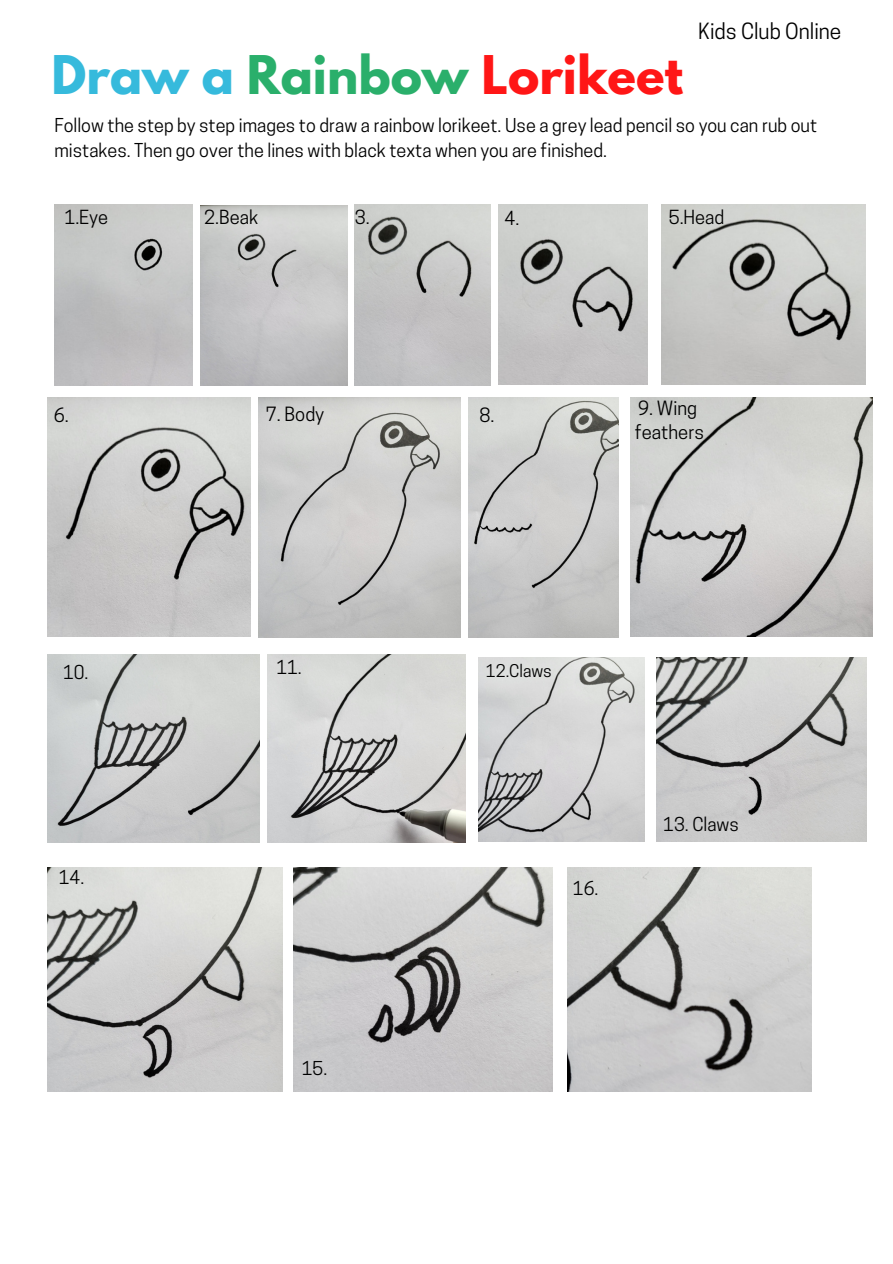
<style>
.page{position:relative;width:893px;height:1264px;background:#fff}
.page>*{position:absolute;margin:0;border:0;box-sizing:border-box;transform-origin:0 0}
.t1{font:700 47.25px "League Spartan";color:#ff1616}
.t2{font:21px "Cooper Hewitt";color:#000}
.t3{font:18.45px/24.8px "Cooper Hewitt";color:#000}
.t4{font:18.3px "Cooper Hewitt";color:#000}
.t5{font:18px/24.8px "Cooper Hewitt";color:#000}
.t6{font:16.5px "Cooper Hewitt";color:#000}
.s1{color:#36badc}
.s2{color:#2aaf6b}
</style>
<div class="page">
<img style="left:54px;top:204px;width:139px;height:181px">
<img style="left:201px;top:206px;width:146px;height:180px">
<img style="left:355px;top:204px;width:136px;height:181px">
<img style="left:499px;top:204px;width:148px;height:180px">
<img style="left:661px;top:204px;width:204px;height:180px">
<img style="left:48px;top:397px;width:202px;height:239px">
<img style="left:258px;top:397px;width:202px;height:241px">
<img style="left:469px;top:397px;width:149px;height:241px">
<img style="left:630px;top:397px;width:242px;height:239px">
<img style="left:48px;top:654px;width:211px;height:188px">
<img style="left:268px;top:654px;width:197px;height:188px">
<img style="left:479px;top:657px;width:165px;height:184px">
<img style="left:656px;top:657px;width:210px;height:184px">
<img style="left:48px;top:868px;width:234px;height:223px">
<img style="left:294px;top:868px;width:258px;height:223px">
<img style="left:567px;top:868px;width:244px;height:223px">
<p class="t2" style="left:698px;top:23px;width:145px">Kids Club Online</p>
<h1 class="t1" style="left:52px;top:52px;width:633px"><span class="s1">Draw a</span> <span class="s2">Rainbow</span> Lorikeet</h1>
<p class="t5" style="left:54px;top:115px;width:764px">Follow the step by step images to draw a rainbow lorikeet. Use a grey lead pencil so you can rub out mistakes. Then go over the lines with black texta when you are finished.</p>
<p class="t4" style="left:64px;top:211px;width:45px">1.Eye</p>
<p class="t4" style="left:204px;top:210px;width:55px">2.Beak</p>
<p class="t4" style="left:355px;top:210px;width:16px">3.</p>
<p class="t4" style="left:504px;top:212px;width:16px">4.</p>
<p class="t4" style="left:668px;top:210px;width:57px">5.Head</p>
<p class="t3" style="left:54px;top:405px;width:17px">6.</p>
<p class="t3" style="left:266px;top:404px;width:60px">7. Body</p>
<p class="t3" style="left:479px;top:405px;width:17px">8.</p>
<p class="t3" style="left:634px;top:398px;width:71px">9. Wing feathers</p>
<p class="t5" style="left:63px;top:662px;width:27px">10.</p>
<p class="t5" style="left:276px;top:657px;width:27px">11.</p>
<p class="t6" style="left:486px;top:665px;width:67px">12.Claws</p>
<p class="t5" style="left:59px;top:867px;width:27px">14.</p>
<p class="t5" style="left:302px;top:1057px;width:27px">15.</p>
<p class="t5" style="left:573px;top:877px;width:27px">16.</p>
<p class="t5" style="left:663px;top:813px;width:77px">13. Claws</p>
</div>
